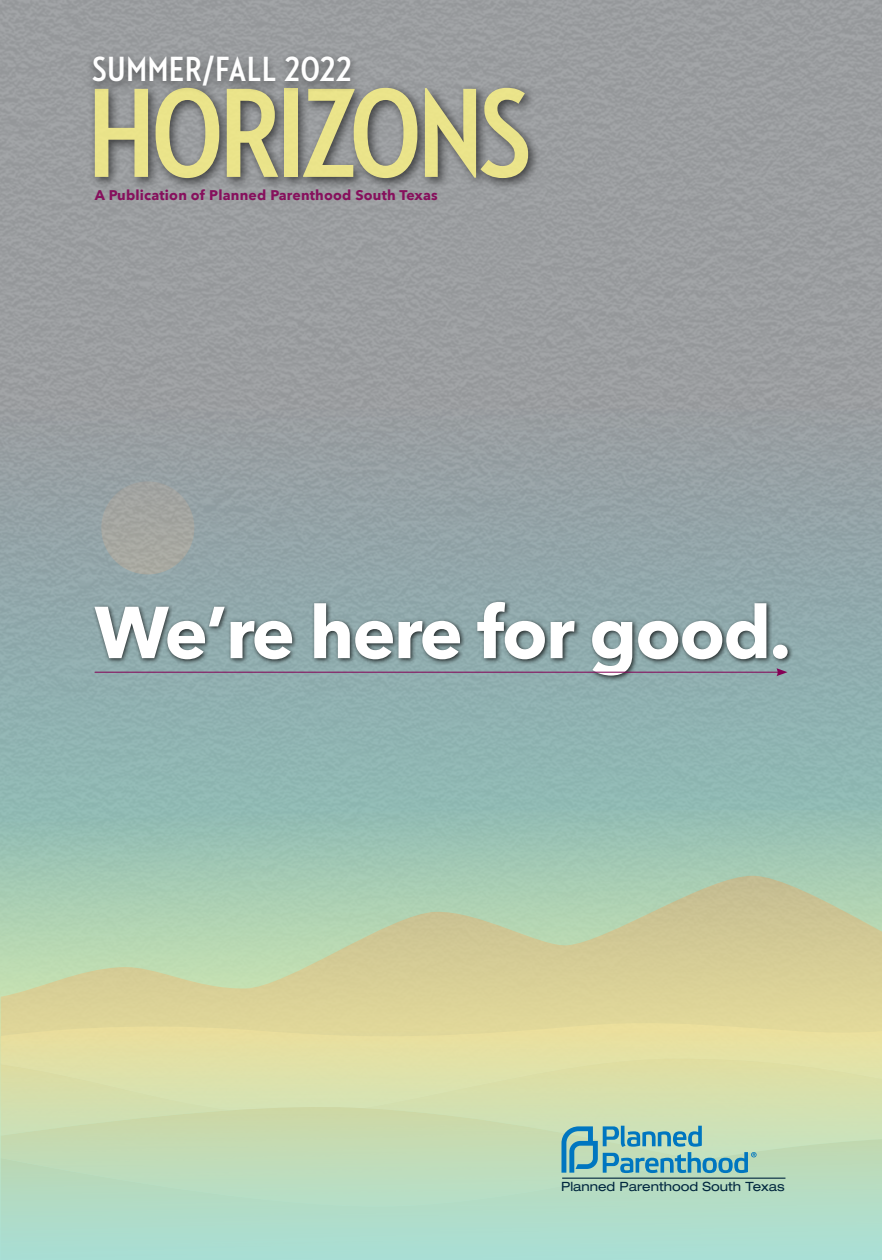
<style>
.page{position:relative;width:882px;height:1260px;background:#fff}
.page>*{position:absolute;margin:0;border:0;box-sizing:border-box;transform-origin:0 0}
.t1{font:700 129.5px "Neutraface 2 Condensed";letter-spacing:-.025em;color:#fff685}
.t2{font:700 72.62px "Avenir Next";letter-spacing:-.025em;color:#fff}
.t3{font:700 35.7px "Neutraface 2 Condensed";letter-spacing:.025em;color:#fff}
.t4{font:700 14px "Avenir Next";letter-spacing:.015em;color:#840055}
.t5{font:expanded 12.78px "Helvetica Neue LT Std";color:#00263e}
</style>
<div class="page">
<svg style="left:1px;top:410px;width:881px;height:400px;background:#92a9ab"></svg>
<div style="left:101px;top:481px;width:93px;height:93px;background:#a5a6a1;border-radius:50%"></div>
<svg style="left:0;top:810px;width:882px;height:193px;background:#b4caa9"></svg>
<div style="left:89px;top:81px;width:452px;height:110px;background:#000;opacity:.75"></div>
<div style="left:92px;top:599px;width:702px;height:83px;background:#000;opacity:.75"></div>
<div style="left:0;top:1003px;width:882px;height:257px;background:linear-gradient(to bottom,#eddc95,#a6ddd3)"></div>
<hr style="left:95px;top:672px;width:684px;height:1px;background:#840055">
<svg style="left:776px;top:668px;width:12px;height:8px"></svg>
<div style="left:85px;top:51px;width:274px;height:46px;background:#000;opacity:.5"></div>
<hr style="left:562px;top:1178px;width:223px;height:1px;background:#00263e">
<svg style="left:562px;top:1126px;width:195px;height:47px;background:#85bcbb"></svg>
<h3 class="t3" style="left:92px;top:48px;width:261px">SUMMER/FALL 2022</h3>
<h1 class="t1" style="left:88px;top:60px;width:445px">HORIZONS</h1>
<p class="t4" style="left:95px;top:183px;width:345px">A Publication of Planned Parenthood South Texas</p>
<h2 class="t2" style="left:95px;top:570px;width:698px">We’re here for good.</h2>
<p class="t5" style="left:561px;top:1179px;width:225px">Planned Parenthood South Texas</p>
</div>
